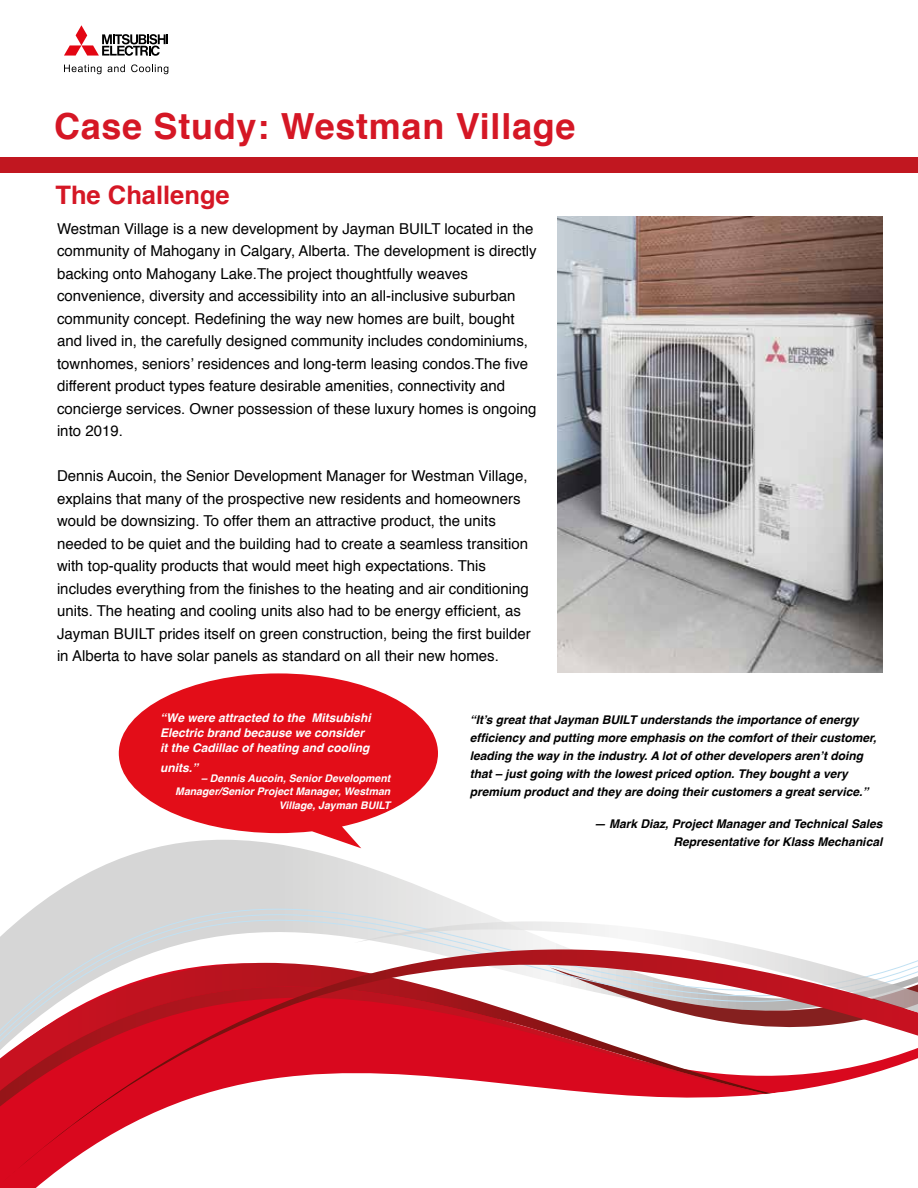
<style>
.page{position:relative;width:918px;height:1188px;background:#fff}
.page>*{position:absolute;margin:0;border:0;box-sizing:border-box;transform-origin:0 0}
.t1{font:700 36px "Helvetica";letter-spacing:.02em;color:#d51725}
.t2{font:700 25.5px "Helvetica";color:#d51725}
.t3{font:15px/22.5px "Helvetica";color:#000}
.t4{font:italic 700 12px/18px "Helvetica";color:#000}
.t5{font:italic 700 12px/15px "Helvetica";color:#fff}
.t6{font:italic 700 10.5px/13.5px "Helvetica";color:#fff;text-align:right}
</style>
<div class="page">
<div style="left:0;top:157px;width:918px;height:15px;background:#c11720"></div>
<svg style="left:119px;top:673px;width:319px;height:126px;fill:#e30d18"></svg>
<svg style="left:0;top:799px;width:485px;height:389px"></svg>
<svg style="left:0;top:914px;width:814px;height:270px"></svg>
<svg style="left:353px;top:921px;width:565px;height:166px"></svg>
<svg style="left:742px;top:1092px;width:72px;height:35px"></svg>
<img style="left:557px;top:216px;width:325px;height:457px">
<svg style="left:64px;top:25px;width:104px;height:31px"></svg>
<svg style="left:64px;top:65px;width:38px;height:9px"></svg>
<svg style="left:108px;top:65px;width:17px;height:7px"></svg>
<svg style="left:131px;top:64px;width:37px;height:10px"></svg>
<h1 class="t1" style="left:54px;top:97px;width:523px">Case Study: Westman Village</h1>
<h2 class="t2" style="left:56px;top:175px;width:176px">The Challenge</h2>
<p class="t3" style="left:57px;top:218px;width:481px">Westman Village is a new development by Jayman BUILT located in the community of Mahogany in Calgary, Alberta. The development is directly backing onto Mahogany Lake.The project thoughtfully weaves convenience, diversity and accessibility into an all-inclusive suburban community concept. Redefining the way new homes are built, bought and lived in, the carefully designed community includes condominiums, townhomes, seniors’ residences and long-term leasing condos.The five different product types feature desirable amenities, connectivity and concierge services. Owner possession of these luxury homes is ongoing into 2019.</p>
<p class="t3" style="left:57px;top:465px;width:475px">Dennis Aucoin, the Senior Development Manager for Westman Village, explains that many of the prospective new residents and homeowners would be downsizing. To offer them an attractive product, the units needed to be quiet and the building had to create a seamless transition with top-quality products that would meet high expectations. This includes everything from the finishes to the heating and air conditioning units. The heating and cooling units also had to be energy efficient, as Jayman BUILT prides itself on green construction, being the first builder in Alberta to have solar panels as standard on all their new homes.</p>
<p class="t5" style="left:160px;top:710px;width:212px">“We were attracted to the Mitsubishi<br>Electric brand because we consider it the Cadillac of heating and cooling</p>
<p class="t5" style="left:160px;top:760px;width:40px">units.”</p>
<p class="t6" style="left:175px;top:771px;width:217px">– Dennis Aucoin, Senior Development<br>Manager/Senior Project Manager, Westman<br>Village, Jayman BUILT</p>
<p class="t4" style="left:470px;top:711px;width:408px">“It’s great that Jayman BUILT understands the importance of energy efficiency and putting more emphasis on the comfort of their customer, leading the way in the industry. A lot of other developers aren’t doing that – just going with the lowest priced option. They bought a very premium product and they are doing their customers a great service.”</p>
<p class="t4" style="left:594px;top:815px;width:290px;text-align:right">— Mark Diaz, Project Manager and Technical Sales<br>Representative for Klass Mechanical</p>
</div>
